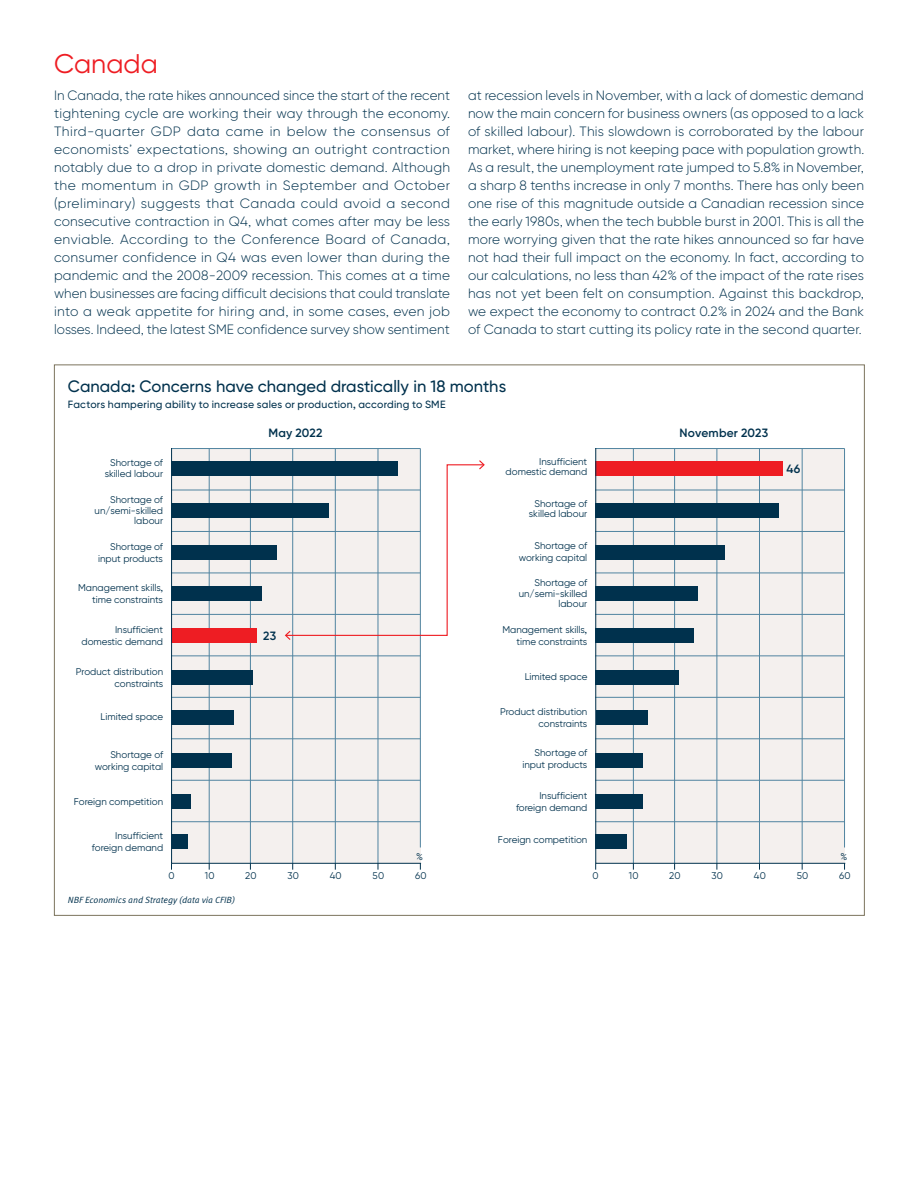
<style>
.page{position:relative;width:918px;height:1188px;background:#fff}
.page>*{position:absolute;margin:0;border:0;box-sizing:border-box;transform-origin:0 0}
.TITRE_NIVEAU_2{font:27px "Gilroy BN";color:#ee1d23}
.t1{font:500 16.5px "Gilroy BN";color:#00314d}
.TEXTE_COURANT_BN{font:300 13.5px/18px "Gilroy BN";letter-spacing:.01em;color:#00314d;text-align:justify}
.t2{font:600 12px "Gilroy BN";letter-spacing:.02em;color:#00314d}
.t3{font:500 10.5px "Gilroy BN";letter-spacing:.025em;color:#00314d}
.t4{font:9.75px/11.7px "Gilroy BN";color:#00314d;text-align:right}
.t5{font:9px "Meta OT Norm Ita";color:#00314d}
</style>
<div class="page">
<svg style="left:171px;top:448px;width:250px;height:416px;background:#ccced1"></svg>
<svg style="left:595px;top:448px;width:251px;height:416px;background:#cfcfd2"></svg>
<svg style="left:285px;top:460px;width:200px;height:180px"></svg>
<p class="TITRE_NIVEAU_2" style="left:54px;top:47px;width:105px">Canada</p>
<p class="TEXTE_COURANT_BN" style="left:54px;top:86px;width:398px">In Canada, the rate hikes announced since the start of the recent tightening cycle are working their way through the economy.<br>Third-quarter GDP data came in below the consensus of economists’ expectations, showing an outright contraction notably due to a drop in private domestic demand. Although the momentum in GDP growth in September and October (preliminary) suggests that Canada could avoid a second consecutive contraction in Q4, what comes after may be less enviable. According to the Conference Board of Canada, consumer confidence in Q4 was even lower than during the pandemic and the 2008-2009 recession. This comes at a time when businesses are facing difficult decisions that could translate into a weak appetite for hiring and, in some cases, even job losses. Indeed, the latest SME confidence survey show sentiment</p>
<p class="TEXTE_COURANT_BN" style="left:468px;top:86px;width:398px">at recession levels in November, with a lack of domestic demand now the main concern for business owners (as opposed to a lack of skilled labour). This slowdown is corroborated by the labour market, where hiring is not keeping pace with population growth.<br>As a result, the unemployment rate jumped to 5.8% in November, a sharp 8 tenths increase in only 7 months. There has only been one rise of this magnitude outside a Canadian recession since the early 1980s, when the tech bubble burst in 2001. This is all the more worrying given that the rate hikes announced so far have not had their full impact on the economy. In fact, according to our calculations, no less than 42% of the impact of the rate rises has not yet been felt on consumption. Against this backdrop, we expect the economy to contract 0.2% in 2024 and the Bank of Canada to start cutting its policy rate in the second quarter.</p>
<p class="t1" style="left:68px;top:376px;width:440px">Canada: Concerns have changed drastically in 18 months</p>
<p class="t3" style="left:68px;top:398px;width:379px">Factors hampering ability to increase sales or production, according to SME</p>
<p class="t2" style="left:268px;top:426px;width:55px">May 2022</p>
<p class="t2" style="left:680px;top:426px;width:90px">November 2023</p>
<p class="t4" style="left:105px;top:458px;width:60px;line-height:10.5px;text-align:center">Shortage of skilled labour</p>
<p class="t4" style="left:506px;top:456px;width:83px;line-height:10.5px">Insufficient domestic demand</p>
<p class="t2" style="left:787px;top:461px;width:15px">46</p>
<p class="t4" style="left:95px;top:495px;width:70px;line-height:10.5px">Shortage of un/semi-skilled labour</p>
<p class="t4" style="left:529px;top:498px;width:60px;line-height:10.5px;text-align:center">Shortage of skilled labour</p>
<p class="t4" style="left:98px;top:541px;width:66px">Shortage of input products</p>
<p class="t4" style="left:519px;top:540px;width:70px">Shortage of working capital</p>
<p class="t4" style="left:78px;top:582px;width:86px">Management skills, time constraints</p>
<p class="t4" style="left:519px;top:577px;width:70px;line-height:10.5px">Shortage of un/semi-skilled labour</p>
<p class="t4" style="left:81px;top:624px;width:83px">Insufficient domestic demand</p>
<p class="t2" style="left:263px;top:628px;width:15px">23</p>
<p class="t4" style="left:502px;top:624px;width:86px">Management skills, time constraints</p>
<p class="t4" style="left:76px;top:665px;width:89px">Product distribution constraints</p>
<p class="t4" style="left:525px;top:671px;width:64px">Limited space</p>
<p class="t4" style="left:101px;top:711px;width:64px">Limited space</p>
<p class="t4" style="left:500px;top:706px;width:89px">Product distribution constraints</p>
<p class="t4" style="left:95px;top:748px;width:70px">Shortage of working capital</p>
<p class="t4" style="left:523px;top:747px;width:66px">Shortage of input products</p>
<p class="t4" style="left:74px;top:796px;width:91px">Foreign competition</p>
<p class="t4" style="left:516px;top:790px;width:73px">Insufficient foreign demand</p>
<p class="t4" style="left:92px;top:830px;width:73px">Insufficient foreign demand</p>
<p class="t4" style="left:416px;top:850px;width:8px">%</p>
<p class="t4" style="left:498px;top:834px;width:91px">Foreign competition</p>
<p class="t4" style="left:840px;top:850px;width:8px">%</p>
<p class="t4" style="left:168px;top:870px;width:8px">0</p>
<p class="t4" style="left:205px;top:870px;width:11px">10</p>
<p class="t4" style="left:245px;top:870px;width:13px">20</p>
<p class="t4" style="left:287px;top:870px;width:13px">30</p>
<p class="t4" style="left:330px;top:870px;width:14px">40</p>
<p class="t4" style="left:373px;top:870px;width:13px">50</p>
<p class="t4" style="left:415px;top:870px;width:13px">60</p>
<p class="t4" style="left:593px;top:870px;width:8px">0</p>
<p class="t4" style="left:629px;top:870px;width:11px">10</p>
<p class="t4" style="left:669px;top:870px;width:13px">20</p>
<p class="t4" style="left:712px;top:870px;width:13px">30</p>
<p class="t4" style="left:754px;top:870px;width:14px">40</p>
<p class="t4" style="left:797px;top:870px;width:13px">50</p>
<p class="t4" style="left:839px;top:870px;width:13px">60</p>
<p class="t5" style="left:68px;top:894px;width:169px">NBF Economics and Strategy (data via CFIB)</p>
</div>
